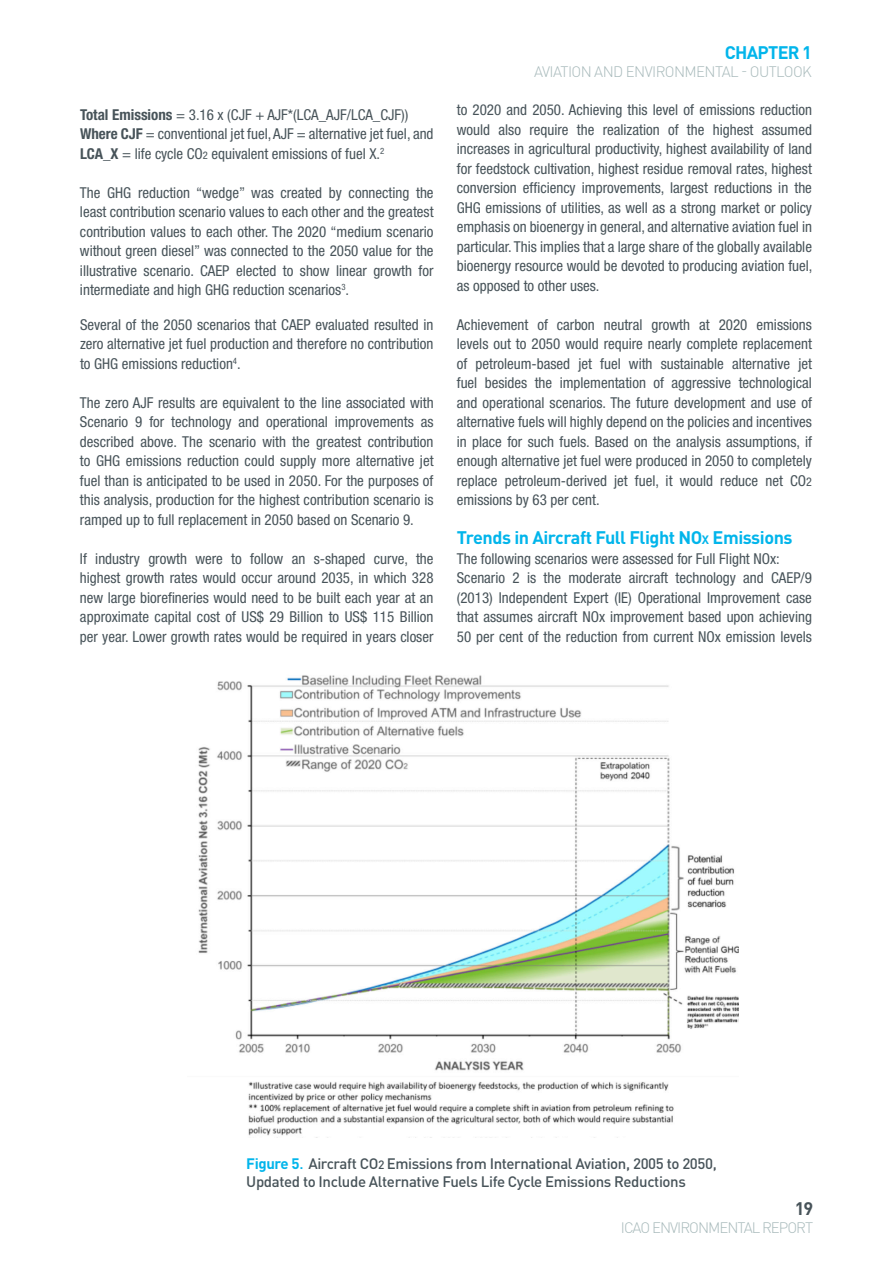
<style>
.page{position:relative;width:893px;height:1263px;background:#fff}
.page>*{position:absolute;margin:0;border:0;box-sizing:border-box;transform-origin:0 0}
.t1{font:700 18px "DIN Pro";letter-spacing:-.025em;color:#02b5eb}
.t2{font:700 18px "DIN Pro";color:#475359}
.t3{font:condensed 15px/19.5px "Helvetica Neue";color:#475359;text-align:justify}
.t4{font:500 15px/18px "DIN Pro";letter-spacing:-.025em;color:#475359}
.t5{font:300 15px "DIN Pro";letter-spacing:-.04em;color:#a8babb}
.t6{font:300 15px "DIN Pro";letter-spacing:-.065em;color:#a8babb}
.s1{font-weight:700}
.s2{font-size:10.5px}
.s3{font-size:12px}
.s4{font-weight:700;color:#02b5eb}
.s5{color:#02b5eb}
</style>
<div class="page">
<img style="left:198px;top:675px;width:540px;height:461px">
<p class="t3" style="left:80px;top:105px;width:355px;text-align:left"><span class="s1">Total Emissions</span> = 3.16 x (CJF + AJF*(LCA_AJF/LCA_CJF))<br><span class="s1">Where CJF</span> = conventional jet fuel, AJF = alternative jet fuel, and<br><span class="s1">LCA_X</span> = life cycle CO<span class="s2">2</span> equivalent emissions of fuel X.<sup>2</sup></p>
<p class="t3" style="left:80px;top:183px;width:355px">The GHG reduction “wedge” was created by connecting the least contribution scenario values to each other and the greatest contribution values to each other. The 2020 “medium scenario without green diesel” was connected to the 2050 value for the illustrative scenario. CAEP elected to show linear growth for intermediate and high GHG reduction scenarios<sup>3</sup>.</p>
<p class="t3" style="left:80px;top:315px;width:355px">Several of the 2050 scenarios that CAEP evaluated resulted in zero alternative jet fuel production and therefore no contribution to GHG emissions reduction<sup>4</sup>.</p>
<p class="t3" style="left:80px;top:393px;width:355px">The zero AJF results are equivalent to the line associated with Scenario 9 for technology and operational improvements as described above. The scenario with the greatest contribution to GHG emissions reduction could supply more alternative jet fuel than is anticipated to be used in 2050. For the purposes of this analysis, production for the highest contribution scenario is ramped up to full replacement in 2050 based on Scenario 9.</p>
<p class="t3" style="left:80px;top:549px;width:355px">If industry growth were to follow an s-shaped curve, the highest growth rates would occur around 2035, in which 328 new large biorefineries would need to be built each year at an approximate capital cost of US$ 29 Billion to US$ 115 Billion per year. Lower growth rates would be required in years closer</p>
<p class="t1" style="left:725px;top:40px;width:89px">CHAPTER 1</p>
<p class="t5" style="left:534px;top:61px;width:279px">AVIATION AND ENVIRONMENTAL - OUTLOOK</p>
<p class="t3" style="left:457px;top:100px;width:357px">to 2020 and 2050. Achieving this level of emissions reduction would also require the realization of the highest assumed increases in agricultural productivity, highest availability of land for feedstock cultivation, highest residue removal rates, highest conversion efficiency improvements, largest reductions in the GHG emissions of utilities, as well as a strong market or policy emphasis on bioenergy in general, and alternative aviation fuel in particular. This implies that a large share of the globally available bioenergy resource would be devoted to producing aviation fuel, as opposed to other uses.</p>
<p class="t3" style="left:457px;top:315px;width:357px">Achievement of carbon neutral growth at 2020 emissions levels out to 2050 would require nearly complete replacement of petroleum-based jet fuel with sustainable alternative jet fuel besides the implementation of aggressive technological and operational scenarios. The future development and use of alternative fuels will highly depend on the policies and incentives in place for such fuels. Based on the analysis assumptions, if enough alternative jet fuel were produced in 2050 to completely replace petroleum-derived jet fuel, it would reduce net CO<span class="s3">2 </span>emissions by 63 per cent.</p>
<p class="t1" style="left:457px;top:526px;width:337px">Trends in Aircraft Full Flight NO<span class="s3">X</span> Emissions</p>
<p class="t3" style="left:457px;top:549px;width:357px;text-align:left">The following scenarios were assessed for Full Flight NOx:<br>Scenario 2 is the moderate aircraft technology and CAEP/9 (2013) Independent Expert (IE) Operational Improvement case that assumes aircraft NOx improvement based upon achieving 50 per cent of the reduction from current NOx emission levels</p>
<p class="t4" style="left:246px;top:1154px;width:472px"><span class="s4">Figure 5</span><span class="s5">.</span> Aircraft CO<span class="s3">2</span> Emissions from International Aviation, 2005 to 2050,<br>Updated to Include Alternative Fuels Life Cycle Emissions Reductions</p>
<p class="t2" style="left:795px;top:1196px;width:20px">19</p>
<p class="t6" style="left:621px;top:1218px;width:194px">ICAO ENVIRONMENTAL REPORT</p>
</div>
